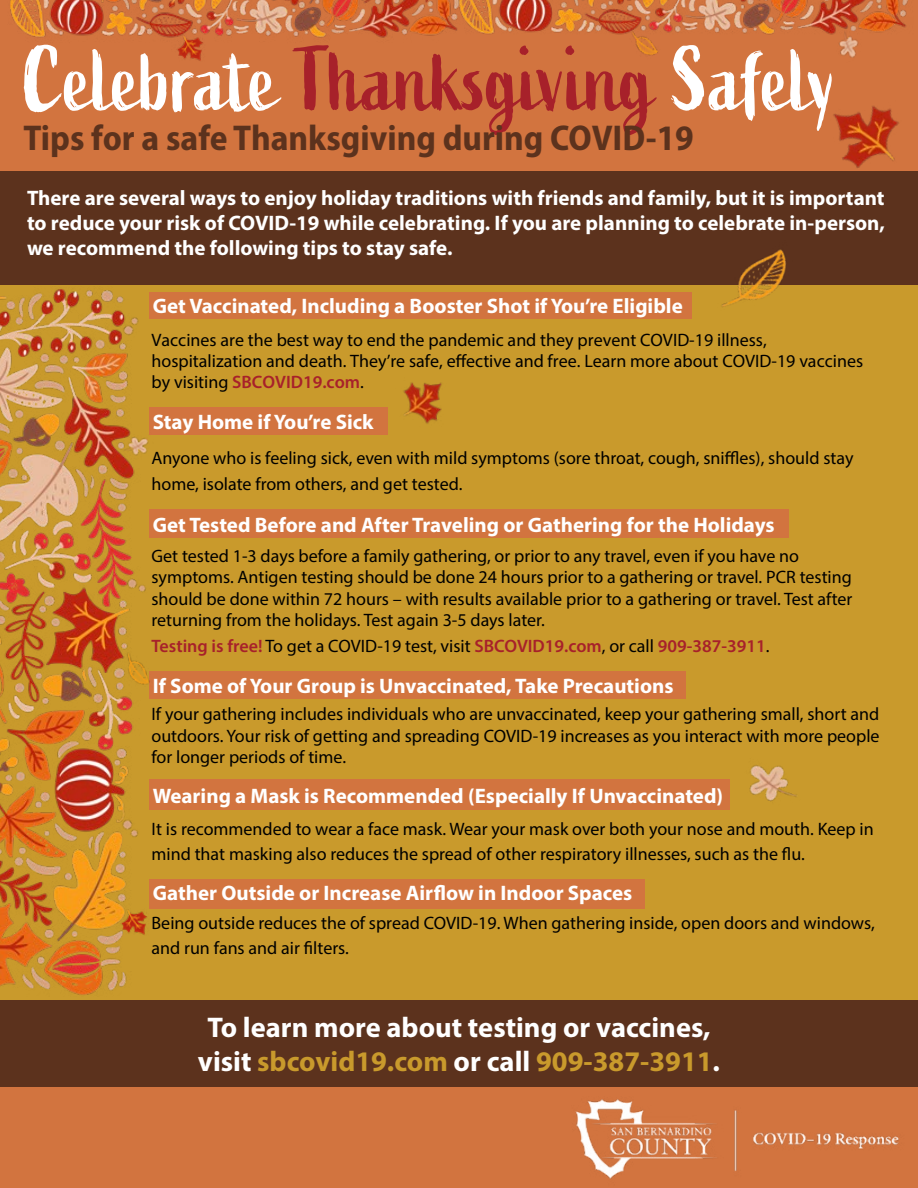
<style>
.page{position:relative;width:918px;height:1188px;background:#fff}
.page>*{position:absolute;margin:0;border:0;box-sizing:border-box;transform-origin:0 0}
.t1{font:90px "Active";color:#fff;scale:.96 1}
.t2{font:700 semi-condensed 36px "Myriad Pro";color:#5c321d}
.t3{font:700 28.5px/34.2px "Myriad Pro";color:#fff;text-align:center}
.t4{font:700 21px/25.2px "Myriad Pro";color:#fff;text-align:justify}
.t5{font:18px/21.6px "Myriad Pro";color:#000}
.t6{font:600 18px "Myriad Pro";color:#a7212a}
.s1{color:#a7212a}
.s2{font-weight:600;color:#a7212a}
.s3{font-weight:400;color:#000}
.s4{color:#c99a2c}
</style>
<div class="page">
<div style="left:0;top:1085px;width:918px;height:103px;background:#d2743f"></div>
<div style="left:0;top:0;width:918px;height:171px;background:#d2743f"></div>
<div style="left:0;top:284px;width:918px;height:780px;background:#c99a2c"></div>
<div style="left:0;top:171px;width:918px;height:113px;background:#5c321d"></div>
<img style="left:575px;top:1099px;width:324px;height:80px">
<div style="left:149px;top:292px;width:543px;height:27px;background:#d2743f"></div>
<div style="left:149px;top:407px;width:239px;height:28px;background:#d2743f"></div>
<div style="left:149px;top:509px;width:640px;height:29px;background:#d2743f"></div>
<div style="left:149px;top:779px;width:581px;height:31px;background:#d2743f"></div>
<div style="left:149px;top:671px;width:537px;height:28px;background:#d2743f"></div>
<div style="left:149px;top:880px;width:495px;height:29px;background:#d2743f"></div>
<div style="left:0;top:1000px;width:918px;height:87px;background:#5c321d"></div>
<img style="left:0;top:284px;width:194px;height:711px">
<img style="left:10px;top:0;width:418px;height:38px">
<img style="left:428px;top:0;width:480px;height:36px">
<img style="left:171px;top:16px;width:54px;height:45px">
<img style="left:833px;top:106px;width:66px;height:62px">
<img style="left:622px;top:16px;width:56px;height:40px">
<img style="left:114px;top:565px;width:64px;height:63px">
<img style="left:403px;top:382px;width:39px;height:42px">
<img style="left:822px;top:17px;width:44px;height:41px">
<img style="left:117px;top:643px;width:50px;height:64px">
<img style="left:116px;top:891px;width:53px;height:54px">
<img style="left:110px;top:427px;width:49px;height:44px">
<img style="left:689px;top:249px;width:153px;height:58px">
<img style="left:749px;top:765px;width:48px;height:37px">
<img style="left:103px;top:810px;width:64px;height:65px">
<img style="left:111px;top:285px;width:64px;height:65px">
<h1 class="t1" style="left:23px;top:28px;width:849px">Celebrate <span class="s1">Thanksgiving</span> Safely</h1>
<h2 class="t2" style="left:23px;top:118px;width:672px">Tips for a safe Thanksgiving during COVID-19</h2>
<p class="t4" style="left:27px;top:185px;width:860px">There are several ways to enjoy holiday traditions with friends and family, but it is important to reduce your risk of COVID-19 while celebrating. If you are planning to celebrate in-person, we recommend the following tips to stay safe.</p>
<p class="t4" style="left:153px;top:293px;width:532px">Get Vaccinated, Including a Booster Shot if You’re Eligible</p>
<p class="t5" style="left:152px;top:329px;width:713px;line-height:20.9px">Vaccines are the best way to end the pandemic and they prevent COVID-19 illness, hospitalization and death. They’re safe, effective and free. Learn more about COVID-19 vaccines by visiting <span class="s2">SBCOVID19.com</span>.</p>
<p class="t4" style="left:153px;top:408px;width:222px">Stay Home if You’re Sick</p>
<p class="t5" style="left:152px;top:445px;width:703px;line-height:25.2px">Anyone who is feeling sick, even with mild symptoms (sore throat, cough, sniffles), should stay home, isolate from others, and get tested.</p>
<p class="t4" style="left:153px;top:511px;width:623px">Get Tested Before and After Traveling or Gathering for the Holidays</p>
<p class="t5" style="left:152px;top:544px;width:703px">Get tested 1-3 days before a family gathering, or prior to any travel, even if you have no symptoms. Antigen testing should be done 24 hours prior to a gathering or travel. PCR testing should be done within 72 hours – with results available prior to a gathering or travel. Test after returning from the holidays. Test again 3-5 days later.</p>
<p class="t6" style="left:152px;top:634px;width:620px">Testing is free! <span class="s3">To get a COVID-19 test, visit</span> SBCOVID19.com<span class="s3">, or call</span> 909-387-3911<span class="s3">.</span></p>
<p class="t4" style="left:153px;top:672px;width:522px">If Some of Your Group is Unvaccinated, Take Precautions</p>
<p class="t5" style="left:152px;top:703px;width:730px;text-align:justify">If your gathering includes individuals who are unvaccinated, keep your gathering small, short and outdoors. Your risk of getting and spreading COVID-19 increases as you interact with more people for longer periods of time.</p>
<p class="t4" style="left:153px;top:782px;width:572px">Wearing a Mask is Recommended (Especially If Unvaccinated)</p>
<p class="t5" style="left:152px;top:816px;width:724px;line-height:25.2px">It is recommended to wear a face mask. Wear your mask over both your nose and mouth. Keep in mind that masking also reduces the spread of other respiratory illnesses, such as the flu.</p>
<p class="t4" style="left:153px;top:880px;width:481px">Gather Outside or Increase Airflow in Indoor Spaces</p>
<p class="t5" style="left:152px;top:910px;width:725px;line-height:25.2px">Being outside reduces the of spread COVID-19. When gathering inside, open doors and windows, and run fans and air filters.</p>
<h3 class="t3" style="left:198px;top:1009px;width:524px">To learn more about testing or vaccines, visit <span class="s4">sbcovid19.com</span> or call <span class="s4">909-387-3911</span>.</h3>
</div>
